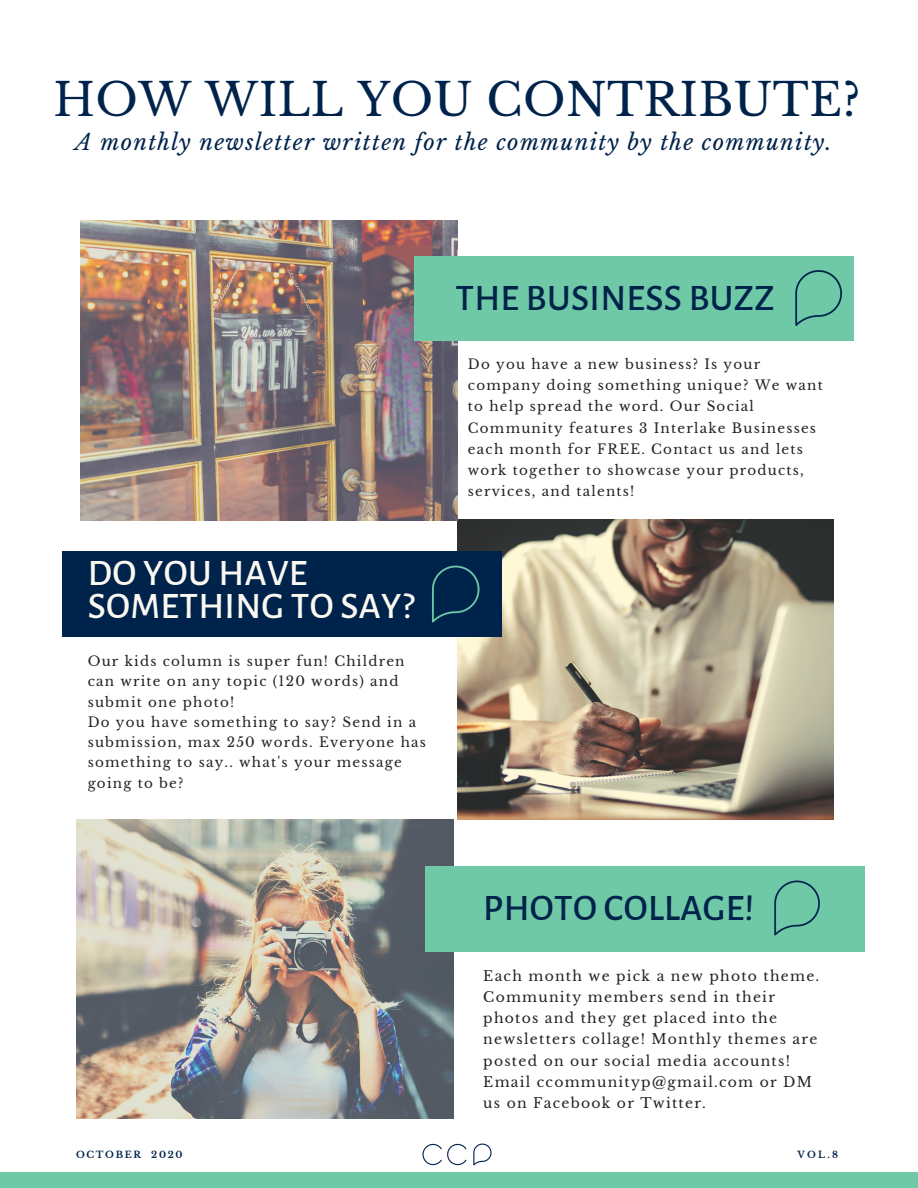
<style>
.page{position:relative;width:918px;height:1188px;background:#fff}
.page>*{position:absolute;margin:0;border:0;box-sizing:border-box;transform-origin:0 0}
.t1{font:45px "Libre Baskerville";letter-spacing:.01em;color:#00234b}
.t2{font:500 37.5px "Alegreya Sans";letter-spacing:.01em;color:#00234b}
.t3{font:500 37.5px/33.9px "Alegreya Sans";letter-spacing:.01em;color:#faf8f0}
.t4{font:italic 21.75px "Libre Baskerville";letter-spacing:.06em;color:#00234b}
.t5{font:13.95px/21.1px "Libre Baskerville";letter-spacing:.09em;color:#222}
.t6{font:13.5px/21.1px "Libre Baskerville";letter-spacing:.09em;color:#222}
.t7{font:700 9.3px "Libre Baskerville";letter-spacing:.18em;color:#00234b}
</style>
<div class="page">
<img style="left:77px;top:819px;width:377px;height:299px">
<img style="left:457px;top:520px;width:377px;height:299px">
<img style="left:80px;top:221px;width:377px;height:299px">
<div style="left:414px;top:256px;width:440px;height:84px;background:#70c9a6"></div>
<div style="left:62px;top:552px;width:440px;height:84px;background:#00234b"></div>
<div style="left:425px;top:867px;width:440px;height:84px;background:#70c9a6"></div>
<img style="left:393px;top:1091px;width:99px;height:75px">
<div style="left:454px;top:1172px;width:464px;height:16px;background:#70c9a6"></div>
<div style="left:0;top:1172px;width:457px;height:16px;background:#70c9a6"></div>
<img style="left:388px;top:530px;width:128px;height:127px">
<img style="left:732px;top:866px;width:123px;height:70px">
<img style="left:753px;top:270px;width:101px;height:71px">
<p class="t1" style="left:53px;top:73px;width:809px">HOW WILL YOU CONTRIBUTE?</p>
<p class="t4" style="left:75px;top:129px;width:758px">A monthly newsletter written for the community by the community.</p>
<p class="t2" style="left:455px;top:280px;width:321px">THE BUSINESS BUZZ</p>
<p class="t3" style="left:88px;top:556px;width:328px">DO YOU HAVE<br>SOMETHING TO SAY?</p>
<p class="t6" style="left:88px;top:651px;width:318px;line-height:20.2px">Our kids column is super fun! Children can write on any topic (120 words) and submit one photo!</p>
<p class="t6" style="left:88px;top:712px;width:340px;line-height:20.2px">Do you have something to say? Send in a submission, max 250 words. Everyone has something to say.. what's your message going to be?</p>
<p class="t6" style="left:468px;top:354px;width:356px">Do you have a new business? Is your company doing something unique? We want to help spread the word. Our Social Community features 3 Interlake Businesses each month for FREE. Contact us and lets work together to showcase your products, services, and talents!</p>
<p class="t2" style="left:483px;top:890px;width:273px">PHOTO COLLAGE!</p>
<p class="t5" style="left:483px;top:966px;width:338px">Each month we pick a new photo theme.<br>Community members send in their photos and they get placed into the newsletters collage! Monthly themes are posted on our social media accounts!</p>
<p class="t5" style="left:483px;top:1071px;width:330px">Email ccommunityp@gmail.com or DM us on Facebook or Twitter.</p>
<p class="t7" style="left:76px;top:1149px;width:108px">OCTOBER 2020</p>
<p class="t7" style="left:797px;top:1149px;width:42px">VOL.8</p>
</div>
